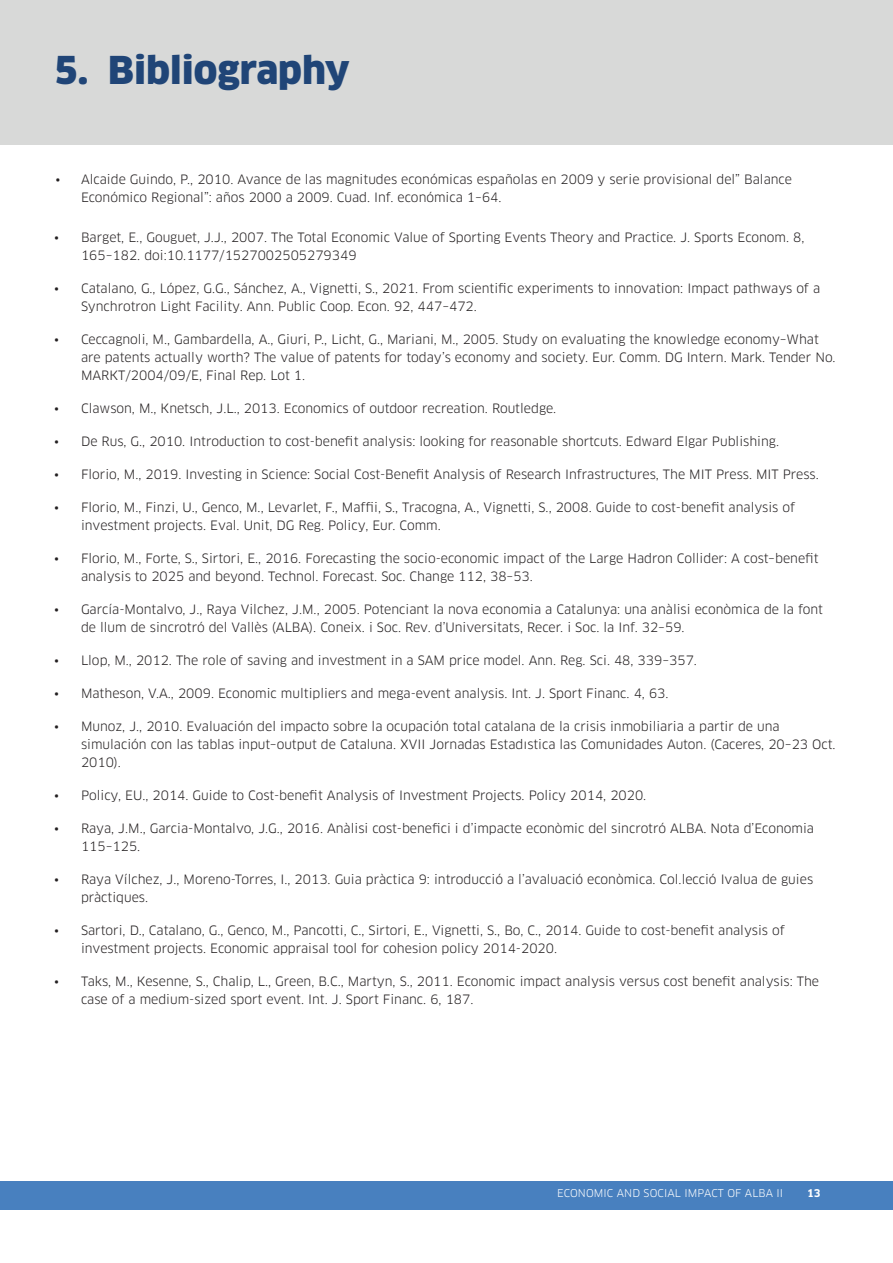
<style>
.page{position:relative;width:893px;height:1263px;background:#fff}
.page>*{position:absolute;margin:0;border:0;box-sizing:border-box;transform-origin:0 0}
.t1{font:900 37.5px "Clan OT";color:#204577}
.t2{font:12.6px/18px "Clan OT";color:#231f20}
.t3{font:10.5px "Clan OT";letter-spacing:.01em;color:#fff}
.t4{font:700 10.5px "Clan OT";color:#fff}
</style>
<div class="page">
<div style="left:0;top:1181px;width:893px;height:28px;background:#4880bf"></div>
<div style="left:0;top:0;width:893px;height:145px;background:#d8d9d8"></div>
<h1 class="t1" style="left:54px;top:47px;width:297px">5. Bibliography</h1>
<p class="t2" style="left:81px;top:171px;width:712px;text-indent:-26px">• Alcaide Guindo, P., 2010. Avance de las magnitudes económicas españolas en 2009 y serie provisional del” Balance<br>Económico Regional”: años 2000 a 2009. Cuad. Inf. económica 1–64.</p>
<p class="t2" style="left:81px;top:228px;width:725px;text-indent:-27px">• Barget, E., Gouguet, J.J., 2007. The Total Economic Value of Sporting Events Theory and Practice. J. Sports Econom. 8,<br>165–182. doi:10.1177/1527002505279349</p>
<p class="t2" style="left:81px;top:279px;width:741px;text-indent:-27px">• Catalano, G., López, G.G., Sánchez, A., Vignetti, S., 2021. From scientific experiments to innovation: Impact pathways of a<br>Synchrotron Light Facility. Ann. Public Coop. Econ. 92, 447–472.</p>
<p class="t2" style="left:81px;top:330px;width:756px;text-indent:-27px">• Ceccagnoli, M., Gambardella, A., Giuri, P., Licht, G., Mariani, M., 2005. Study on evaluating the knowledge economy–What are patents actually worth? The value of patents for today’s economy and society. Eur. Comm. DG Intern. Mark. Tender No.<br>MARKT/2004/09/E, Final Rep. Lot 1.</p>
<p class="t2" style="left:54px;top:399px;width:504px">• Clawson, M., Knetsch, J.L., 2013. Economics of outdoor recreation. Routledge.</p>
<p class="t2" style="left:54px;top:432px;width:727px">• De Rus, G., 2010. Introduction to cost-benefit analysis: looking for reasonable shortcuts. Edward Elgar Publishing.</p>
<p class="t2" style="left:54px;top:465px;width:766px">• Florio, M., 2019. Investing in Science: Social Cost-Benefit Analysis of Research Infrastructures, The MIT Press. MIT Press.</p>
<p class="t2" style="left:81px;top:498px;width:716px;text-indent:-27px">• Florio, M., Finzi, U., Genco, M., Levarlet, F., Maffii, S., Tracogna, A., Vignetti, S., 2008. Guide to cost-benefit analysis of investment projects. Eval. Unit, DG Reg. Policy, Eur. Comm.</p>
<p class="t2" style="left:81px;top:549px;width:739px;text-indent:-27px">• Florio, M., Forte, S., Sirtori, E., 2016. Forecasting the socio-economic impact of the Large Hadron Collider: A cost–benefit analysis to 2025 and beyond. Technol. Forecast. Soc. Change 112, 38–53.</p>
<p class="t2" style="left:81px;top:600px;width:744px;text-indent:-27px">• García-Montalvo, J., Raya Vilchez, J.M., 2005. Potenciant la nova economia a Catalunya: una anàlisi econòmica de la font de llum de sincrotró del Vallès (ALBA). Coneix. i Soc. Rev. d’Universitats, Recer. i Soc. la Inf. 32–59.</p>
<p class="t2" style="left:54px;top:651px;width:644px">• Llop, M., 2012. The role of saving and investment in a SAM price model. Ann. Reg. Sci. 48, 339–357.</p>
<p class="t2" style="left:54px;top:684px;width:616px">• Matheson, V.A., 2009. Economic multipliers and mega-event analysis. Int. J. Sport Financ. 4, 63.</p>
<p class="t2" style="left:81px;top:717px;width:756px;text-indent:-27px">• Munoz, J., 2010. Evaluación del impacto sobre la ocupación total catalana de la crisis inmobiliaria a partir de una simulación con las tablas input–output de Cataluna. XVII Jornadas Estadıstica las Comunidades Auton. (Caceres, 20–23 Oct.<br>2010).</p>
<p class="t2" style="left:54px;top:786px;width:594px">• Policy, EU., 2014. Guide to Cost-benefit Analysis of Investment Projects. Policy 2014, 2020.</p>
<p class="t2" style="left:81px;top:819px;width:735px;text-indent:-27px">• Raya, J.M., Garcia-Montalvo, J.G., 2016. Anàlisi cost-benefici i d’impacte econòmic del sincrotró ALBA. Nota d’Economia<br>115–125.</p>
<p class="t2" style="left:81px;top:870px;width:734px;text-indent:-27px">• Raya Vílchez, J., Moreno-Torres, I., 2013. Guia pràctica 9: introducció a l’avaluació econòmica. Col.lecció Ivalua de guies pràctiques.</p>
<p class="t2" style="left:81px;top:921px;width:705px;text-indent:-27px">• Sartori, D., Catalano, G., Genco, M., Pancotti, C., Sirtori, E., Vignetti, S., Bo, C., 2014. Guide to cost-benefit analysis of investment projects. Economic appraisal tool for cohesion policy 2014-2020.</p>
<p class="t2" style="left:81px;top:972px;width:740px;text-indent:-27px">• Taks, M., Kesenne, S., Chalip, L., Green, B.C., Martyn, S., 2011. Economic impact analysis versus cost benefit analysis: The case of a medium-sized sport event. Int. J. Sport Financ. 6, 187.</p>
<p class="t3" style="left:557px;top:1187px;width:228px">ECONOMIC AND SOCIAL IMPACT OF ALBA II</p>
<p class="t4" style="left:807px;top:1187px;width:15px">13</p>
</div>
